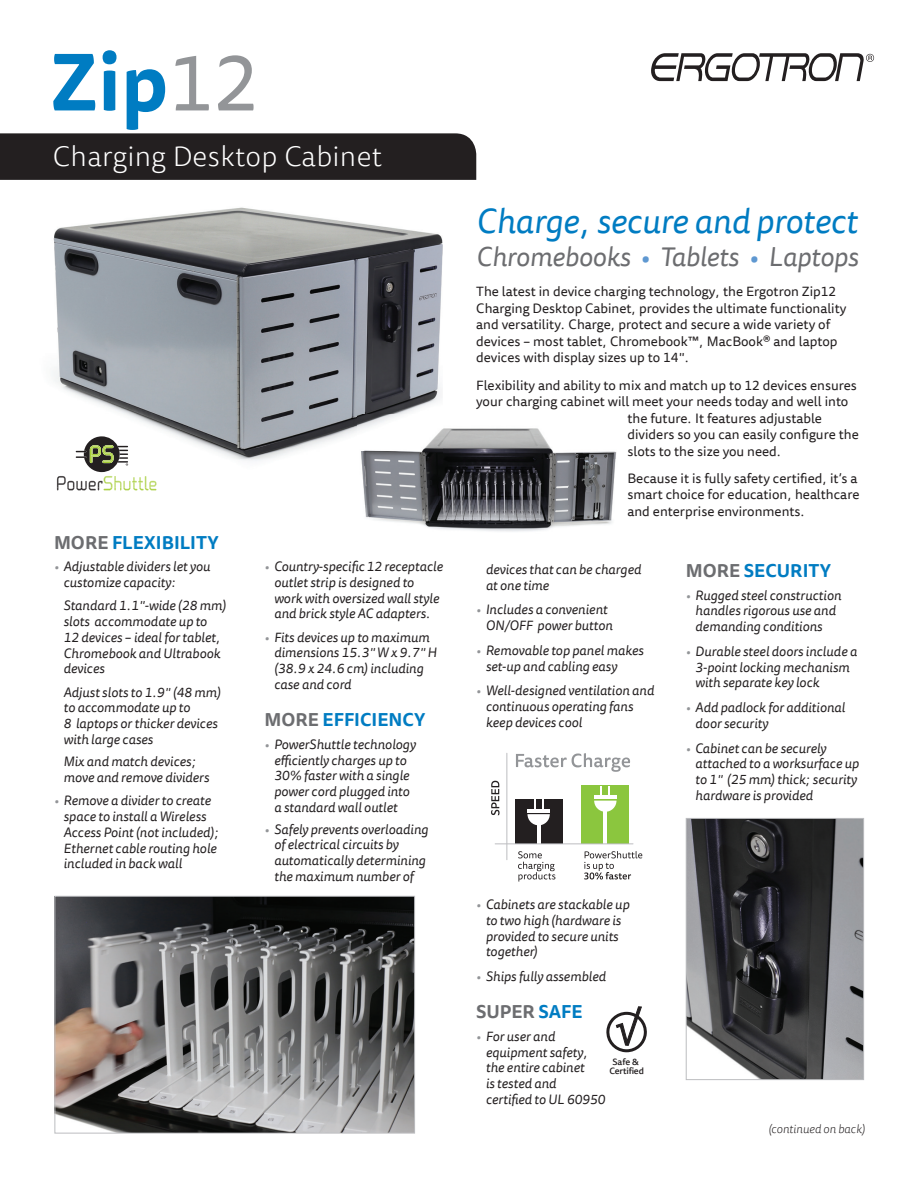
<style>
.page{position:relative;width:918px;height:1188px;background:#fff}
.page>*{position:absolute;margin:0;border:0;box-sizing:border-box;transform-origin:0 0}
.t1{font:700 79.5px "Tisa Sans Offc";color:#007cc2}
.t2{font:italic 34.5px "Tisa Sans Offc";letter-spacing:-.01em;color:#007cc2}
.t3{font:300 28.5px "Tisa Sans Offc";letter-spacing:.01em;color:#fff}
.t4{font:italic 27px "Tisa Sans Offc";letter-spacing:-.01em;color:#6c6d70}
.t5{font:700 18px "Tisa Sans Offc";color:#007cc2}
.t6{font:700 18px "Tisa Sans Offc";color:#6c6d70}
.t7{font:italic 13.5px/15.8px "Tisa Sans Offc";color:#231f20}
.t8{font:13.5px/16.5px "Tisa Sans Offc";color:#231f20}
.t9{font:italic 300 12px "Tisa Sans Offc";color:#231f20}
.t10{font:500 9px/9px "Tisa Sans Offc";letter-spacing:-.015em;color:#231f20;text-align:center}
.s1{font-weight:400;color:#939598}
.s2{color:#6c6d70}
.s3{color:#939598}
.s4{color:#5f98d1}
.s5{color:#007cc2}
</style>
<div class="page">
<svg style="left:651px;top:53px;width:223px;height:28px"></svg>
<img style="left:52px;top:207px;width:391px;height:254px">
<div style="left:0;top:133px;width:476px;height:47px;background:#231f20"></div>
<img style="left:688px;top:820px;width:174px;height:258px">
<div style="left:686px;top:818px;width:178px;height:262px;border:1px solid #bcbdc0"></div>
<img style="left:57px;top:898px;width:356px;height:233px">
<div style="left:55px;top:896px;width:360px;height:237px;border:1px solid #bcbdc0"></div>
<img style="left:443px;top:428px;width:174px;height:32px">
<img style="left:363px;top:460px;width:253px;height:72px">
<img style="left:357px;top:415px;width:86px;height:73px">
<svg style="left:606px;top:1006px;width:41px;height:47px"></svg>
<img style="left:54px;top:433px;width:89px;height:40px">
<svg style="left:56px;top:476px;width:101px;height:15px"></svg>
<img style="left:84px;top:436px;width:36px;height:36px">
<svg style="left:76px;top:451px;width:10px;height:7px"></svg>
<img style="left:90px;top:445px;width:12px;height:18px">
<img style="left:102px;top:445px;width:12px;height:18px">
<svg style="left:118px;top:446px;width:10px;height:20px"></svg>
<div style="left:581px;top:786px;width:47px;height:58px;background:#8bc63e"></div>
<div style="left:515px;top:799px;width:47px;height:45px;background:#231f20"></div>
<hr style="left:537px;top:824px;width:3px;height:20px;background:#fff">
<svg style="left:527px;top:800px;width:23px;height:25px"></svg>
<hr style="left:594px;top:795px;width:23px;height:4px;background:#fff">
<hr style="left:604px;top:810px;width:3px;height:40px;background:#fff">
<svg style="left:608px;top:786px;width:2px;height:9px"></svg>
<svg style="left:594px;top:801px;width:22px;height:11px"></svg>
<hr style="left:506px;top:753px;width:1px;height:107px;background:#bcbdc0">
<hr style="left:495px;top:843px;width:138px;height:1px;background:#bcbdc0">
<svg style="left:516px;top:753px;width:114px;height:19px"></svg>
<svg style="left:491px;top:781px;width:9px;height:34px"></svg>
<svg style="left:518px;top:851px;width:37px;height:31px"></svg>
<svg style="left:584px;top:851px;width:58px;height:29px"></svg>
<h1 class="t1" style="left:50px;top:34px;width:210px">Zip<span class="s1">12</span></h1>
<h3 class="t3" style="left:53px;top:139px;width:331px">Charging Desktop Cabinet</h3>
<h3 class="t5" style="left:54px;top:531px;width:166px"><span class="s2">MORE</span> FLEXIBILITY</h3>
<p class="t7" style="left:63px;top:560px;width:148px;text-indent:-9px"><span class="s3">•</span> Adjustable dividers let you customize capacity:</p>
<p class="t7" style="left:63px;top:599px;width:164px">Standard 1.1"-wide (28 mm) slots accommodate up to<br>12 devices – ideal for tablet,<br>Chromebook and Ultrabook devices</p>
<p class="t7" style="left:63px;top:685px;width:159px">Adjust slots to 1.9" (48 mm) to accommodate up to<br>8 laptops or thicker devices with large cases</p>
<p class="t7" style="left:63px;top:755px;width:147px">Mix and match devices; move and remove dividers</p>
<p class="t7" style="left:63px;top:794px;width:157px;text-indent:-9px"><span class="s3">•</span> Remove a divider to create space to install a Wireless<br>Access Point (not included);<br>Ethernet cable routing hole included in back wall</p>
<p class="t7" style="left:274px;top:559px;width:170px;text-indent:-9px"><span class="s3">•</span> Country-specific 12 receptacle outlet strip is designed to work with oversized wall style and brick style AC adapters.</p>
<p class="t7" style="left:274px;top:630px;width:164px;text-indent:-9px"><span class="s3">•</span> Fits devices up to maximum dimensions 15.3"W x 9.7"H (38.9 x 24.6 cm) including case and cord</p>
<h3 class="t5" style="left:265px;top:709px;width:162px"><span class="s2">MORE</span> EFFICIENCY</h3>
<p class="t7" style="left:274px;top:737px;width:143px;text-indent:-9px"><span class="s3">•</span> PowerShuttle technology efficiently charges up to<br>30% faster with a single power cord plugged into a standard wall outlet</p>
<p class="t7" style="left:274px;top:822px;width:156px;text-indent:-9px"><span class="s3">•</span> Safely prevents overloading of electrical circuits by automatically determining the maximum number of</p>
<h2 class="t2" style="left:476px;top:201px;width:382px">Charge, secure and protect</h2>
<h3 class="t4" style="left:476px;top:241px;width:384px">Chromebooks <span class="s4">•</span> Tablets <span class="s4">•</span> Laptops</h3>
<p class="t8" style="left:476px;top:284px;width:372px">The latest in device charging technology, the Ergotron Zip12<br>Charging Desktop Cabinet, provides the ultimate functionality and versatility. Charge, protect and secure a wide variety of devices – most tablet, Chromebook™, MacBook® and laptop devices with display sizes up to 14".</p>
<p class="t8" style="left:476px;top:378px;width:382px">Flexibility and ability to mix and match up to 12 devices ensures</p>
<p class="t8" style="left:476px;top:394px;width:374px">your charging cabinet will meet your needs today and well into</p>
<p class="t8" style="left:627px;top:411px;width:196px">the future. It features adjustable</p>
<p class="t8" style="left:627px;top:427px;width:233px">dividers so you can easily configure the</p>
<p class="t8" style="left:627px;top:444px;width:156px">slots to the size you need.</p>
<p class="t8" style="left:627px;top:471px;width:233px">Because it is fully safety certified, it’s a smart choice for education, healthcare and enterprise environments.</p>
<p class="t7" style="left:486px;top:562px;width:157px">devices that can be charged at one time</p>
<p class="t7" style="left:486px;top:603px;width:129px;text-indent:-9px"><span class="s3">•</span> Includes a convenient<br>ON/OFF power button</p>
<p class="t7" style="left:486px;top:643px;width:159px;text-indent:-9px"><span class="s3">•</span> Removable top panel makes set-up and cabling easy</p>
<p class="t7" style="left:486px;top:684px;width:170px;text-indent:-9px"><span class="s3">•</span> Well-designed ventilation and continuous operating fans keep devices cool</p>
<h3 class="t5" style="left:686px;top:560px;width:147px"><span class="s2">MORE</span> SECURITY</h3>
<p class="t7" style="left:695px;top:588px;width:147px;text-indent:-9px"><span class="s3">•</span> Rugged steel construction handles rigorous use and demanding conditions</p>
<p class="t7" style="left:695px;top:644px;width:163px;text-indent:-9px"><span class="s3">•</span> Durable steel doors include a<br>3-point locking mechanism with separate key lock</p>
<p class="t7" style="left:695px;top:700px;width:151px;text-indent:-9px"><span class="s3">•</span> Add padlock for additional door security</p>
<p class="t7" style="left:695px;top:741px;width:165px;text-indent:-9px"><span class="s3">•</span> Cabinet can be securely attached to a worksurface up to 1" (25 mm) thick; security hardware is provided</p>
<p class="t7" style="left:486px;top:897px;width:145px;text-indent:-9px"><span class="s3">•</span> Cabinets are stackable up to two high (hardware is provided to secure units together)</p>
<p class="t7" style="left:476px;top:969px;width:131px"><span class="s3">•</span> Ships fully assembled</p>
<h3 class="t6" style="left:476px;top:1001px;width:108px">SUPER <span class="s5">SAFE</span></h3>
<p class="t7" style="left:486px;top:1029px;width:121px;text-indent:-9px"><span class="s3">•</span> For user and equipment safety, the entire cabinet<br>is tested and certified to UL 60950</p>
<p class="t10" style="left:609px;top:1058px;width:36px">Safe &amp;<br>Certified</p>
<p class="t9" style="left:768px;top:1122px;width:98px">(continued on back)</p>
</div>
